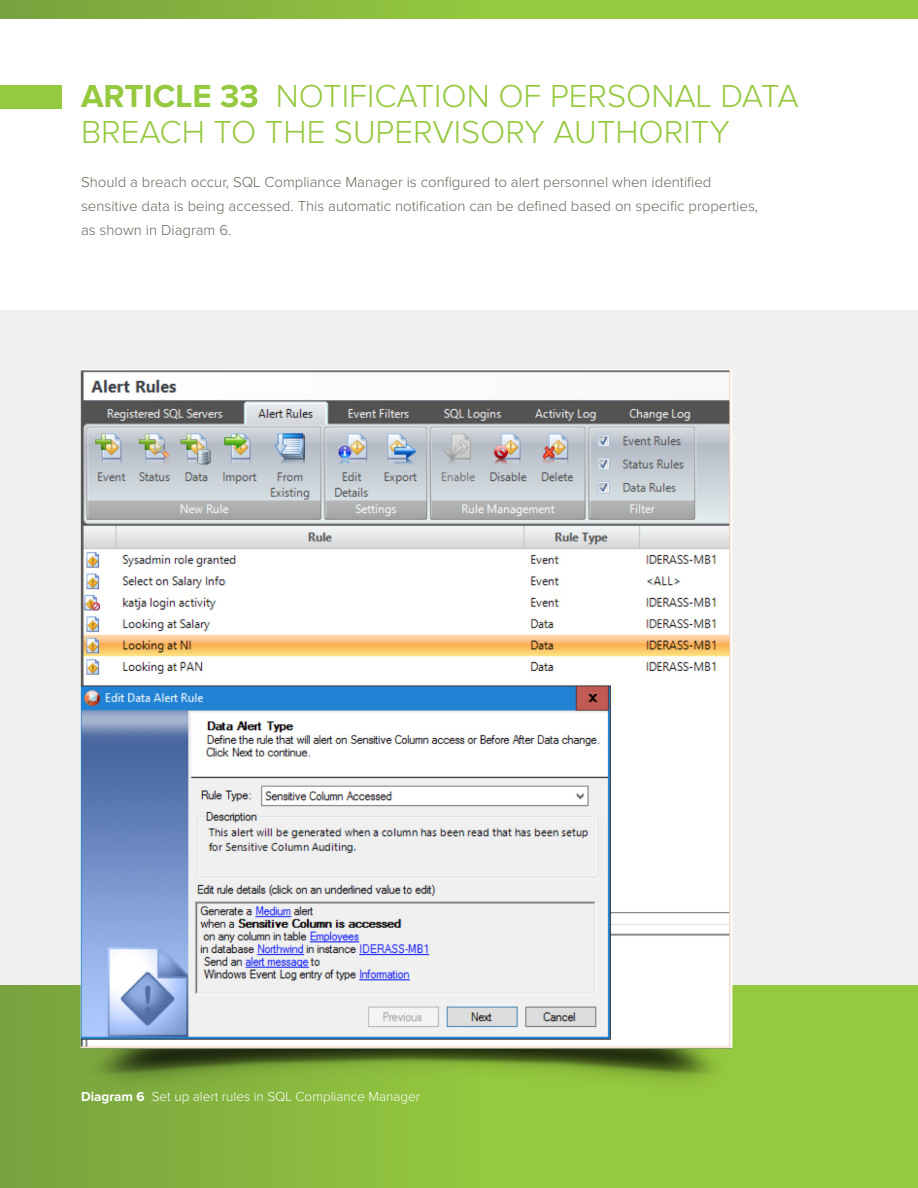
<style>
.page{position:relative;width:918px;height:1188px;background:#fff}
.page>*{position:absolute;margin:0;border:0;box-sizing:border-box;transform-origin:0 0}
.t1{font:300 33px/36px "Proxima Nova";color:#95c93f}
.t2{font:300 15px/24px "Proxima Nova";color:#6d655a}
.t3{font:300 13.5px "Proxima Nova";color:#fff}
.s1{font-weight:700}
</style>
<div class="page">
<div style="left:0;top:310px;width:918px;height:708px;background:#f0f0ee"></div>
<div style="left:0;top:0;width:918px;height:19px;background:linear-gradient(to right,#7eaa3f,#9cd33f)"></div>
<div style="left:0;top:986px;width:918px;height:202px;background:linear-gradient(to right,#7eaa3f,#9cd33f)"></div>
<div style="left:0;top:85px;width:62px;height:23px;background:#95c93f"></div>
<img style="left:53px;top:369px;width:810px;height:793px">
<h1 class="t1" style="left:81px;top:79px;width:719px"><span class="s1">ARTICLE 33</span> NOTIFICATION OF PERSONAL DATA<br>BREACH TO THE SUPERVISORY AUTHORITY</h1>
<p class="t2" style="left:81px;top:171px;width:679px">Should a breach occur, SQL Compliance Manager is configured to alert personnel when identified sensitive data is being accessed. This automatic notification can be defined based on specific properties, as shown in Diagram 6.</p>
<p class="t3" style="left:81px;top:1090px;width:341px"><span class="s1">Diagram 6</span> Set up alert rules in SQL Compliance Manager</p>
</div>
